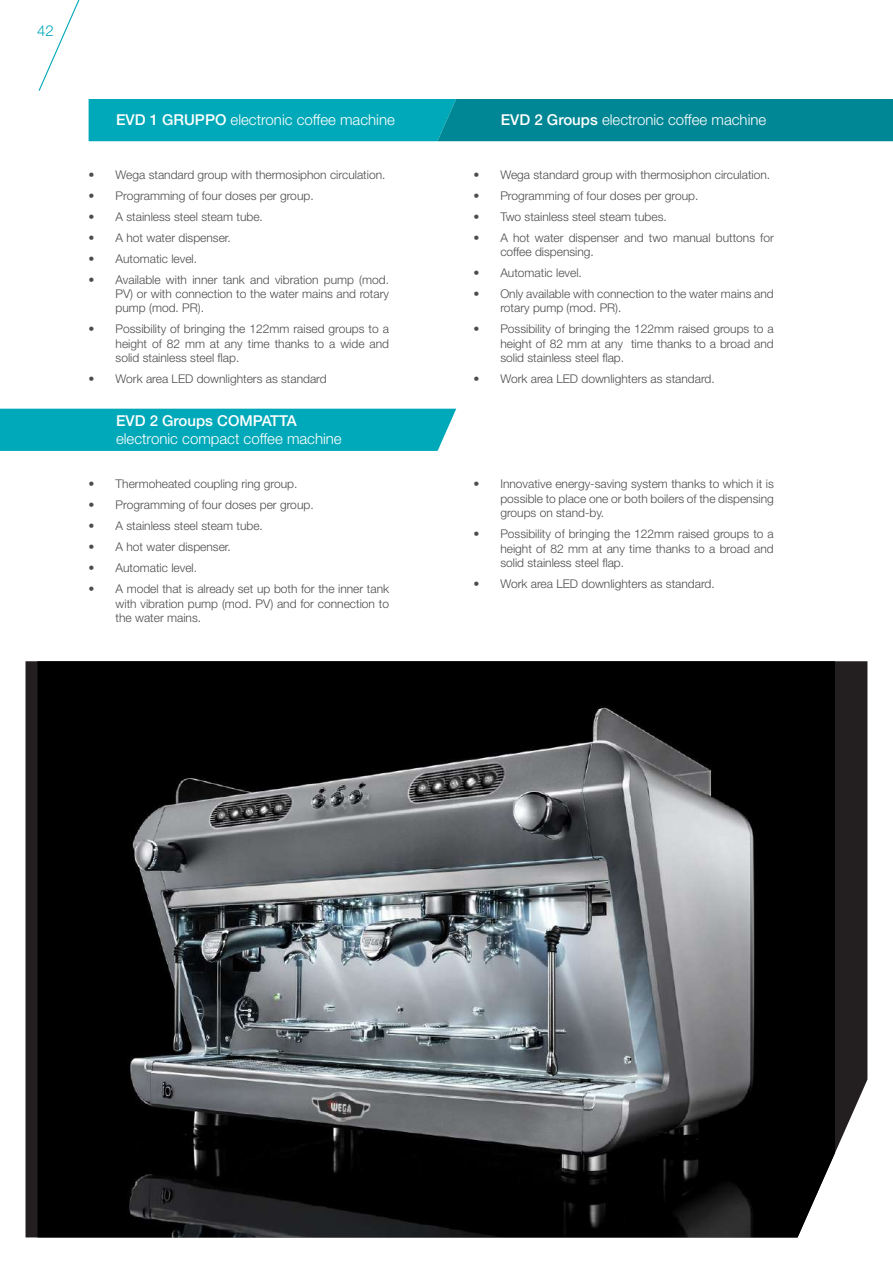
<style>
.page{position:relative;width:893px;height:1263px;background:#fff}
.page>*{position:absolute;margin:0;border:0;box-sizing:border-box;transform-origin:0 0}
.t1{font:300 15px "Helvetica Neue LT Std";color:#fff}
.t2{font:500 15px "Helvetica Neue LT Std";color:#fff}
.t3{font:300 15px "Helvetica Neue LT Std";color:#00a9b9}
.t4{font:300 12px/14.4px "Helvetica Neue LT Std";color:#4b4c4d;text-align:justify}
.s1{font-weight:500}
</style>
<div class="page">
<svg style="left:26px;top:661px;width:841px;height:576px;fill:#231f20"></svg>
<img style="left:37px;top:661px;width:798px;height:576px">
<div style="left:0;top:409px;width:456px;height:42px;background:#00a9b9"></div>
<svg style="left:89px;top:99px;width:804px;height:42px;background:#0096a5"></svg>
<svg style="left:38px;top:0;width:42px;height:91px"></svg>
<p class="t3" style="left:37px;top:22px;width:18px">42</p>
<p class="t1" style="left:116px;top:110px;width:280px"><span class="s1">EVD 1 GRUPPO</span> electronic coffee machine</p>
<p class="t4" style="left:89px;top:167px;width:298px">• Wega standard group with thermosiphon circulation.</p>
<p class="t4" style="left:89px;top:188px;width:227px">• Programming of four doses per group.</p>
<p class="t4" style="left:89px;top:209px;width:176px">• A stainless steel steam tube.</p>
<p class="t4" style="left:89px;top:230px;width:144px">• A hot water dispenser.</p>
<p class="t4" style="left:89px;top:251px;width:110px">• Automatic level.</p>
<p class="t4" style="left:116px;top:272px;width:275px;text-indent:-27px">• Available with inner tank and vibration pump (mod.<br>PV) or with connection to the water mains and rotary pump (mod. PR).</p>
<p class="t4" style="left:116px;top:322px;width:275px;text-indent:-27px">• Possibility of bringing the 122mm raised groups to a height of 82 mm at any time thanks to a wide and solid stainless steel flap.</p>
<p class="t4" style="left:89px;top:372px;width:240px">• Work area LED downlighters as standard</p>
<p class="t2" style="left:116px;top:411px;width:182px">EVD 2 Groups COMPATTA</p>
<p class="t1" style="left:116px;top:429px;width:227px">electronic compact coffee machine</p>
<p class="t4" style="left:89px;top:477px;width:210px">• Thermoheated coupling ring group.</p>
<p class="t4" style="left:89px;top:498px;width:227px">• Programming of four doses per group.</p>
<p class="t4" style="left:89px;top:519px;width:176px">• A stainless steel steam tube.</p>
<p class="t4" style="left:89px;top:540px;width:144px">• A hot water dispenser.</p>
<p class="t4" style="left:89px;top:561px;width:110px">• Automatic level.</p>
<p class="t4" style="left:116px;top:582px;width:275px;text-indent:-27px">• A model that is already set up both for the inner tank with vibration pump (mod. PV) and for connection to the water mains.</p>
<p class="t1" style="left:501px;top:110px;width:267px"><span class="s1">EVD 2 Groups</span> electronic coffee machine</p>
<p class="t4" style="left:473px;top:167px;width:298px">• Wega standard group with thermosiphon circulation.</p>
<p class="t4" style="left:473px;top:188px;width:227px">• Programming of four doses per group.</p>
<p class="t4" style="left:473px;top:209px;width:195px">• Two stainless steel steam tubes.</p>
<p class="t4" style="left:500px;top:230px;width:275px;text-indent:-27px">• A hot water dispenser and two manual buttons for coffee dispensing.</p>
<p class="t4" style="left:473px;top:265px;width:110px">• Automatic level.</p>
<p class="t4" style="left:500px;top:286px;width:275px;text-indent:-27px">• Only available with connection to the water mains and rotary pump (mod. PR).</p>
<p class="t4" style="left:500px;top:322px;width:275px;text-indent:-27px">• Possibility of bringing the 122mm raised groups to a height of 82 mm at any time thanks to a broad and solid stainless steel flap.</p>
<p class="t4" style="left:473px;top:372px;width:243px">• Work area LED downlighters as standard.</p>
<p class="t4" style="left:500px;top:477px;width:275px;text-indent:-27px">• Innovative energy-saving system thanks to which it is possible to place one or both boilers of the dispensing groups on stand-by.</p>
<p class="t4" style="left:500px;top:526px;width:275px;text-indent:-27px">• Possibility of bringing the 122mm raised groups to a height of 82 mm at any time thanks to a broad and solid stainless steel flap.</p>
<p class="t4" style="left:473px;top:576px;width:243px">• Work area LED downlighters as standard.</p>
</div>
